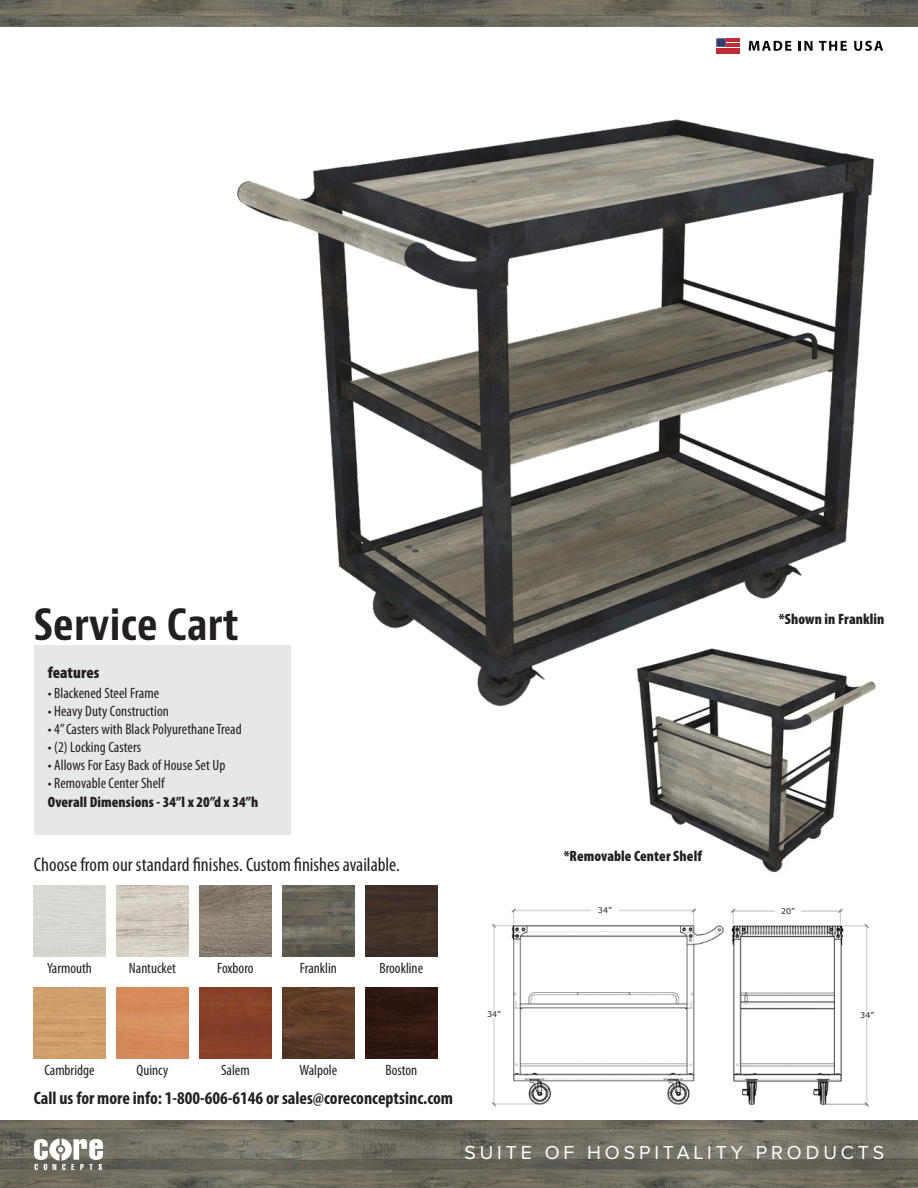
<style>
.page{position:relative;width:918px;height:1188px;background:#fff}
.page>*{position:absolute;margin:0;border:0;box-sizing:border-box;transform-origin:0 0}
.t1{font:700 condensed 42px "Bernino Sans";letter-spacing:.005em;color:#231f20}
.t2{font:condensed 19.5px "Myriad Pro";color:#231f20}
.t3{font:19.5px "Proxima Nova";letter-spacing:.2em;color:#fff}
.t4{font:700 condensed 18px "Myriad Pro";color:#231f20}
.t5{font:900 condensed 16.5px "Myriad Pro";letter-spacing:.005em;color:#231f20}
.t6{font:condensed 15px "Myriad Pro";letter-spacing:.005em;color:#231f20}
.t7{font:900 condensed 15px "Myriad Pro";letter-spacing:.005em;color:#231f20}
.t8{font:7.95px "Verdana";color:#231f20}
</style>
<div class="page">
<img style="left:0;top:1120px;width:918px;height:68px">
<img style="left:0;top:0;width:918px;height:27px">
<svg style="left:749px;top:41px;width:42px;height:10px"></svg>
<svg style="left:799px;top:41px;width:14px;height:10px"></svg>
<svg style="left:819px;top:41px;width:28px;height:10px"></svg>
<svg style="left:854px;top:41px;width:29px;height:10px"></svg>
<svg style="left:716px;top:38px;width:23px;height:16px"></svg>
<svg style="left:34px;top:1138px;width:69px;height:32px"></svg>
<img style="left:237px;top:119px;width:638px;height:588px">
<img style="left:628px;top:643px;width:248px;height:230px">
<div style="left:34px;top:645px;width:257px;height:190px;background:#e6e7e8"></div>
<img style="left:117px;top:885px;width:71px;height:72px">
<img style="left:366px;top:885px;width:71px;height:72px">
<img style="left:366px;top:987px;width:71px;height:72px">
<img style="left:34px;top:987px;width:71px;height:72px">
<img style="left:117px;top:987px;width:71px;height:72px">
<img style="left:283px;top:885px;width:71px;height:72px">
<img style="left:283px;top:987px;width:71px;height:72px">
<img style="left:200px;top:885px;width:71px;height:72px">
<div style="left:200px;top:987px;width:71px;height:72px;background:#884029"></div>
<img style="left:491px;top:908px;width:233px;height:199px">
<div style="left:591px;top:907px;width:28px;height:10px;background:#fff"></div>
<div style="left:485px;top:1011px;width:18px;height:7px;background:#fff"></div>
<img style="left:731px;top:908px;width:138px;height:199px">
<div style="left:856px;top:1012px;width:22px;height:6px;background:#fff"></div>
<div style="left:775px;top:908px;width:26px;height:6px;background:#fff"></div>
<p class="t1" style="left:34px;top:599px;width:207px">Service Cart</p>
<p class="t5" style="left:48px;top:663px;width:53px">features</p>
<p class="t6" style="left:48px;top:685px;width:113px">• Blackened Steel Frame</p>
<p class="t6" style="left:48px;top:703px;width:123px">• Heavy Duty Construction</p>
<p class="t6" style="left:48px;top:721px;width:195px">• 4” Casters with Black Polyurethane Tread</p>
<p class="t6" style="left:48px;top:739px;width:95px">• (2) Locking Casters</p>
<p class="t6" style="left:48px;top:757px;width:179px">• Allows For Easy Back of House Set Up</p>
<p class="t6" style="left:48px;top:775px;width:118px">• Removable Center Shelf</p>
<p class="t7" style="left:48px;top:794px;width:212px">Overall Dimensions - 34”l x 20”d x 34”h</p>
<p class="t2" style="left:34px;top:854px;width:368px">Choose from our standard finishes. Custom finishes available.</p>
<p class="t7" style="left:779px;top:610px;width:107px">*Shown in Franklin</p>
<p class="t7" style="left:564px;top:848px;width:140px">*Removable Center Shelf</p>
<p class="t8" style="left:598px;top:905px;width:15px">34”</p>
<p class="t8" style="left:781px;top:906px;width:15px">20”</p>
<p class="t6" style="left:47px;top:960px;width:46px">Yarmouth</p>
<p class="t6" style="left:129px;top:960px;width:49px">Nantucket</p>
<p class="t6" style="left:217px;top:960px;width:38px">Foxboro</p>
<p class="t6" style="left:300px;top:960px;width:39px">Franklin</p>
<p class="t6" style="left:379px;top:960px;width:45px">Brookline</p>
<p class="t8" style="left:487px;top:1009px;width:15px">34”</p>
<p class="t8" style="left:860px;top:1009px;width:15px">34”</p>
<p class="t6" style="left:44px;top:1062px;width:52px">Cambridge</p>
<p class="t6" style="left:137px;top:1062px;width:33px">Quincy</p>
<p class="t6" style="left:221px;top:1062px;width:30px">Salem</p>
<p class="t6" style="left:300px;top:1062px;width:39px">Walpole</p>
<p class="t6" style="left:385px;top:1062px;width:33px">Boston</p>
<p class="t4" style="left:34px;top:1088px;width:421px">Call us for more info: 1-800-606-6146 or sales@coreconceptsinc.com</p>
<h2 class="t3" style="left:464px;top:1142px;width:421px">SUITE OF HOSPITALITY PRODUCTS</h2>
</div>
